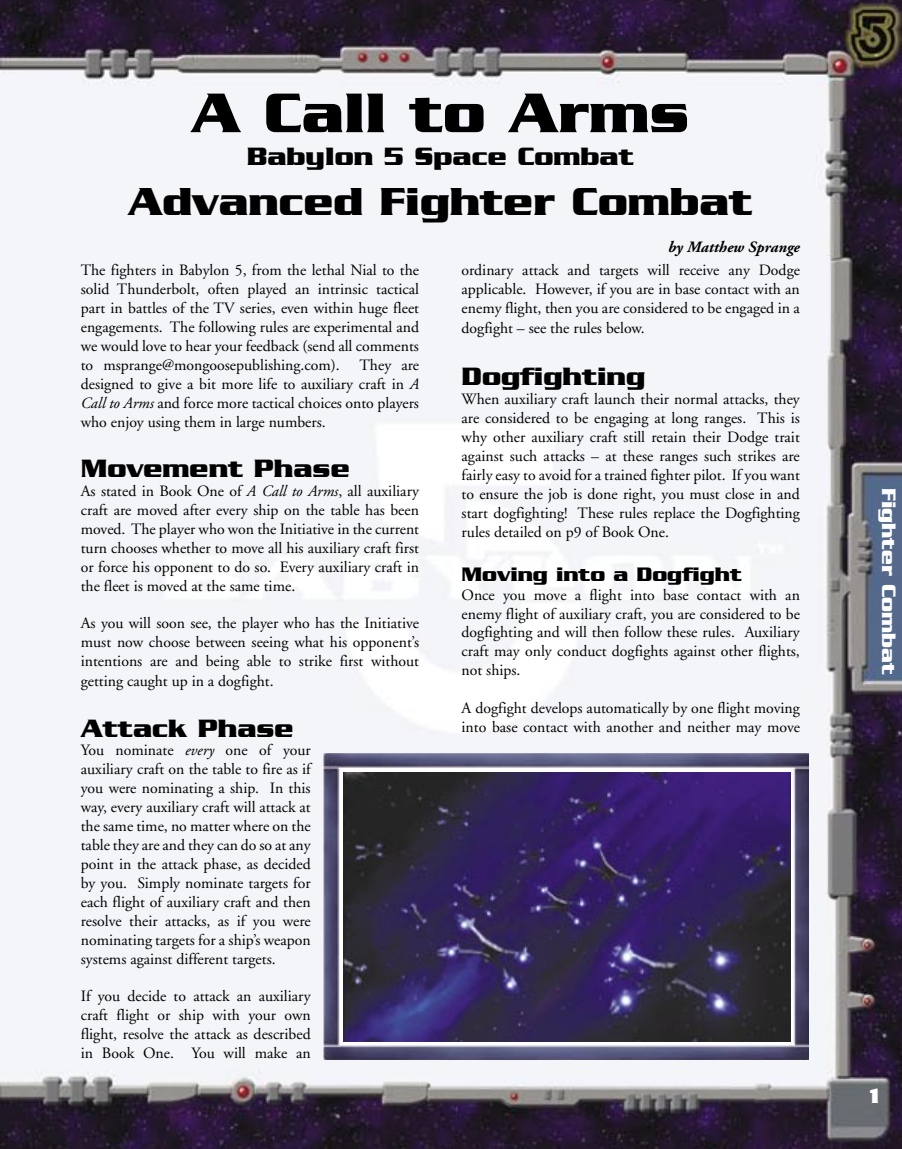
<style>
.page{position:relative;width:902px;height:1149px;background:#fff}
.page>*{position:absolute;margin:0;border:0;box-sizing:border-box;transform-origin:0 0}
.Heading_1{font:700 60px "Serpentine";color:#000}
.Heading_1-2{font:700 42px "Serpentine";color:#000}
.Heading_2{font:700 27px "Serpentine";color:#000}
.t1{font:700 22.5px "Serpentine";color:#fff}
.Heading_3{font:700 21px "Serpentine";color:#000}
.t2{font:700 21px "Serpentine";color:#fff}
.t3{font:15.75px/18.9px "Adobe Garamond";color:#000;text-align:justify}
.t4{font:italic 700 15.75px "Adobe Garamond";color:#000}
.s1{font-style:italic}
</style>
<div class="page">
<img style="left:0;top:0;width:901px;height:1148px">
<img style="left:323px;top:753px;width:485px;height:306px">
<img style="left:343px;top:771px;width:447px;height:270px">
<p class="Heading_1" style="left:191px;top:78px;width:499px">A Call to Arms</p>
<p class="Heading_2" style="left:247px;top:140px;width:388px">Babylon 5 Space Combat</p>
<p class="Heading_1-2" style="left:128px;top:177px;width:626px">Advanced Fighter Combat</p>
<p class="t4" style="left:668px;top:238px;width:133px">by Matthew Sprange</p>
<p class="t3" style="left:81px;top:261px;width:340px">The fighters in Babylon 5, from the lethal Nial to the solid Thunderbolt, often played an intrinsic tactical part in battles of the TV series, even within huge fleet engagements. The following rules are experimental and we would love to hear your feedback (send all comments to msprange@mongoosepublishing.com). They are designed to give a bit more life to auxiliary craft in <span class="s1">A Call to Arms</span> and force more tactical choices onto players who enjoy using them in large numbers.</p>
<p class="Heading_2" style="left:81px;top:452px;width:270px">Movement Phase</p>
<p class="t3" style="left:81px;top:482px;width:340px">As stated in Book One of <span class="s1">A Call to Arms</span>, all auxiliary craft are moved after every ship on the table has been moved. The player who won the Initiative in the current turn chooses whether to move all his auxiliary craft first or force his opponent to do so. Every auxiliary craft in the fleet is moved at the same time.</p>
<p class="t3" style="left:81px;top:614px;width:340px">As you will soon see, the player who has the Initiative must now choose between seeing what his opponent’s intentions are and being able to strike first without getting caught up in a dogfight.</p>
<p class="Heading_2" style="left:81px;top:712px;width:214px">Attack Phase</p>
<p class="t3" style="left:81px;top:741px;width:231px">You nominate <span class="s1">every</span> one of your auxiliary craft on the table to fire as if you were nominating a ship. In this way, every auxiliary craft will attack at the same time, no matter where on the table they are and they can do so at any point in the attack phase, as decided by you. Simply nominate targets for each flight of auxiliary craft and then resolve their attacks, as if you were nominating targets for a ship’s weapon systems against different targets.</p>
<p class="t3" style="left:81px;top:987px;width:231px">If you decide to attack an auxiliary craft flight or ship with your own flight, resolve the attack as described in Book One. You will make an</p>
<p class="t3" style="left:461px;top:261px;width:340px">ordinary attack and targets will receive any Dodge applicable. However, if you are in base contact with an enemy flight, then you are considered to be engaged in a dogfight – see the rules below.</p>
<p class="Heading_2" style="left:461px;top:361px;width:185px">Dogfighting</p>
<p class="t3" style="left:461px;top:390px;width:340px">When auxiliary craft launch their normal attacks, they are considered to be engaging at long ranges. This is why other auxiliary craft still retain their Dodge trait against such attacks – at these ranges such strikes are fairly easy to avoid for a trained fighter pilot. If you want to ensure the job is done right, you must close in and start dogfighting! These rules replace the Dogfighting rules detailed on p9 of Book One.</p>
<p class="Heading_3" style="left:461px;top:561px;width:281px">Moving into a Dogfight</p>
<p class="t3" style="left:461px;top:585px;width:340px">Once you move a flight into base contact with an enemy flight of auxiliary craft, you are considered to be dogfighting and will then follow these rules. Auxiliary craft may only conduct dogfights against other flights, not ships.</p>
<p class="t3" style="left:461px;top:699px;width:340px">A dogfight develops automatically by one flight moving into base contact with another and neither may move</p>
<p class="t2" style="left:900px;top:487px;width:188px;rotate:90deg">Fighter Combat</p>
<p class="t1" style="left:869px;top:1081px;width:12px">1</p>
</div>
